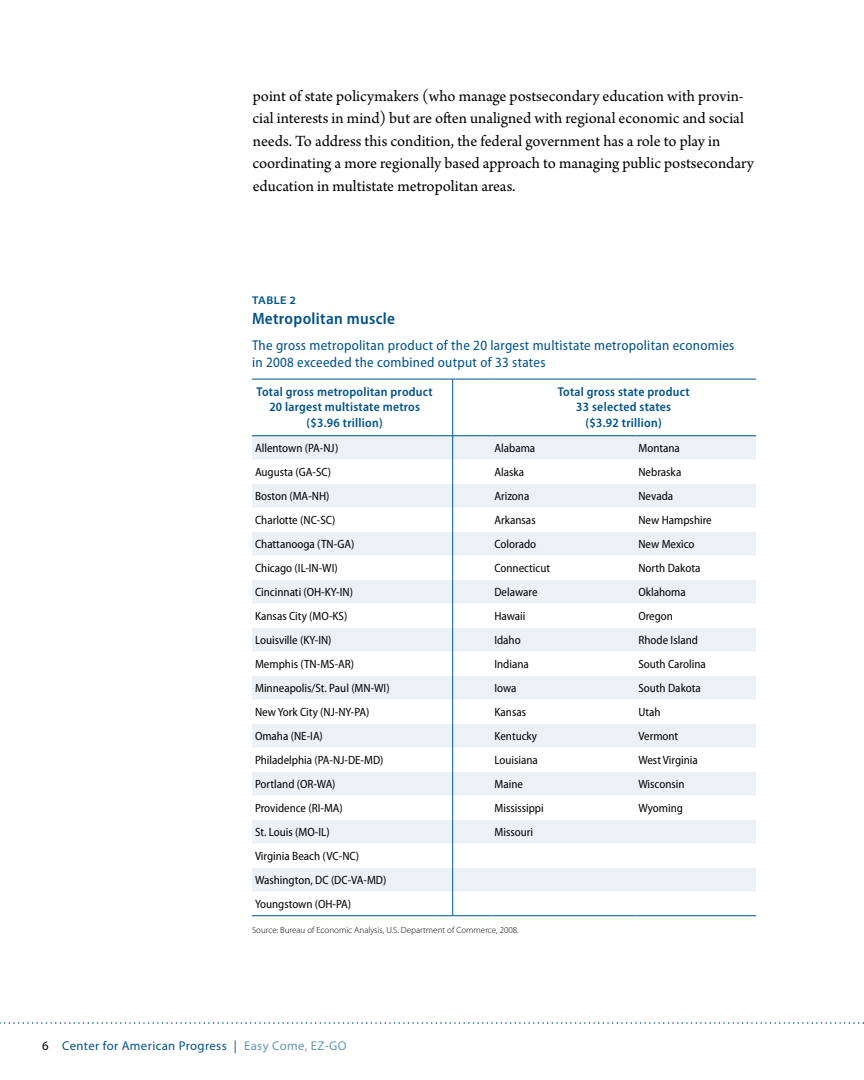
<style>
.page{position:relative;width:864px;height:1080px;background:#fff}
.page>*{position:absolute;margin:0;border:0;box-sizing:border-box;transform-origin:0 0}
.t1{font:16.5px/22.5px "Arno Pro";color:#000}
.t2{font:600 semi-condensed 16.5px "Myriad Pro";letter-spacing:.02em;color:#005288}
.t3{font:semi-condensed 14.25px/17.1px "Myriad Pro";letter-spacing:.02em;color:#005288}
.t4{font:600 semi-condensed 12.75px/15.3px "Myriad Pro";letter-spacing:.02em;color:#005288;text-align:center}
.t5{font:12.75px "Myriad Pro";letter-spacing:.03em;color:#005288}
.t6{font:semi-condensed 12px/24px "Myriad Pro";color:#000}
.t7{font:600 semi-expanded 11.25px "Myriad Pro";letter-spacing:.04em;color:#005288}
.t8{font:300 9px "Myriad Pro";color:#000}
.s1{color:#000}
.s2{color:#6697b8}
</style>
<div class="page">
<svg style="left:0;top:1022px;width:864px;height:2px"></svg>
<div style="left:252px;top:436px;width:504px;height:24px;background:#ebf1f5"></div>
<svg style="left:252px;top:460px;width:504px;height:455px"></svg>
<svg style="left:437px;top:379px;width:15px;height:1px"></svg>
<hr style="left:453px;top:379px;width:38px;height:1px;background:#005288">
<hr style="left:491px;top:379px;width:144px;height:1px;background:#005288">
<hr style="left:635px;top:379px;width:121px;height:1px;background:#005288">
<hr style="left:453px;top:435px;width:38px;height:1px;background:#005288">
<hr style="left:491px;top:435px;width:144px;height:1px;background:#005288">
<hr style="left:635px;top:435px;width:121px;height:1px;background:#005288">
<hr style="left:452px;top:379px;width:1px;height:57px;background:#005288">
<hr style="left:252px;top:915px;width:185px;height:1px;background:#005288">
<svg style="left:437px;top:435px;width:16px;height:481px"></svg>
<hr style="left:453px;top:915px;width:38px;height:1px;background:#005288">
<hr style="left:491px;top:915px;width:144px;height:1px;background:#005288">
<hr style="left:635px;top:915px;width:121px;height:1px;background:#005288">
<hr style="left:252px;top:379px;width:185px;height:1px;background:#005288">
<hr style="left:252px;top:435px;width:185px;height:1px;background:#005288">
<p class="t1" style="left:252px;top:85px;width:503px">point of state policymakers (who manage postsecondary education with provin&shy;cial interests in mind) but are often unaligned with regional economic and social needs. To address this condition, the federal government has a role to play in coordinating a more regionally based approach to managing public postsecondary education in multistate metropolitan areas.</p>
<p class="t7" style="left:252px;top:294px;width:46px">Table 2</p>
<h1 class="t2" style="left:252px;top:309px;width:145px">Metropolitan muscle</h1>
<p class="t3" style="left:252px;top:337px;width:484px">The gross metropolitan product of the 20 largest multistate metropolitan economies in 2008 exceeded the combined output of 33 states</p>
<p class="t4" style="left:257px;top:384px;width:178px">Total gross metropolitan product<br>20 largest multistate metros ($3.96 trillion)</p>
<p class="t4" style="left:558px;top:384px;width:133px">Total gross state product<br>33 selected states<br>($3.92 trillion)</p>
<p class="t6" style="left:255px;top:436px;width:85px">Allentown (PA-NJ)</p>
<p class="t6" style="left:494px;top:436px;width:42px">Alabama</p>
<p class="t6" style="left:638px;top:436px;width:43px">Montana</p>
<p class="t6" style="left:255px;top:460px;width:78px">Augusta (GA-SC)</p>
<p class="t6" style="left:494px;top:460px;width:31px">Alaska</p>
<p class="t6" style="left:638px;top:460px;width:44px">Nebraska</p>
<p class="t6" style="left:255px;top:484px;width:76px">Boston (MA-NH)</p>
<p class="t6" style="left:494px;top:484px;width:37px">Arizona</p>
<p class="t6" style="left:638px;top:484px;width:36px">Nevada</p>
<p class="t6" style="left:255px;top:508px;width:82px">Charlotte (NC-SC)</p>
<p class="t6" style="left:494px;top:508px;width:43px">Arkansas</p>
<p class="t6" style="left:638px;top:508px;width:75px">New Hampshire</p>
<p class="t6" style="left:255px;top:532px;width:101px">Chattanooga (TN-GA)</p>
<p class="t6" style="left:494px;top:532px;width:43px">Colorado</p>
<p class="t6" style="left:638px;top:532px;width:58px">New Mexico</p>
<p class="t6" style="left:255px;top:556px;width:84px">Chicago (IL-IN-WI)</p>
<p class="t6" style="left:494px;top:556px;width:57px">Connecticut</p>
<p class="t6" style="left:638px;top:556px;width:64px">North Dakota</p>
<p class="t6" style="left:255px;top:580px;width:100px">Cincinnati (OH-KY-IN)</p>
<p class="t6" style="left:494px;top:580px;width:45px">Delaware</p>
<p class="t6" style="left:638px;top:580px;width:49px">Oklahoma</p>
<p class="t6" style="left:255px;top:604px;width:94px">Kansas City (MO-KS)</p>
<p class="t6" style="left:494px;top:604px;width:33px">Hawaii</p>
<p class="t6" style="left:638px;top:604px;width:36px">Oregon</p>
<p class="t6" style="left:255px;top:628px;width:78px">Louisville (KY-IN)</p>
<p class="t6" style="left:494px;top:628px;width:28px">Idaho</p>
<p class="t6" style="left:638px;top:628px;width:61px">Rhode Island</p>
<p class="t6" style="left:255px;top:652px;width:101px">Memphis (TN-MS-AR)</p>
<p class="t6" style="left:494px;top:652px;width:36px">Indiana</p>
<p class="t6" style="left:638px;top:652px;width:69px">South Carolina</p>
<p class="t6" style="left:255px;top:676px;width:136px">Minneapolis/St. Paul (MN-WI)</p>
<p class="t6" style="left:494px;top:676px;width:24px">Iowa</p>
<p class="t6" style="left:638px;top:676px;width:64px">South Dakota</p>
<p class="t6" style="left:255px;top:700px;width:116px">New York City (NJ-NY-PA)</p>
<p class="t6" style="left:494px;top:700px;width:33px">Kansas</p>
<p class="t6" style="left:638px;top:700px;width:24px">Utah</p>
<p class="t6" style="left:255px;top:724px;width:69px">Omaha (NE-IA)</p>
<p class="t6" style="left:494px;top:724px;width:44px">Kentucky</p>
<p class="t6" style="left:638px;top:724px;width:41px">Vermont</p>
<p class="t6" style="left:255px;top:748px;width:130px">Philadelphia (PA-NJ-DE-MD)</p>
<p class="t6" style="left:494px;top:748px;width:45px">Louisiana</p>
<p class="t6" style="left:638px;top:748px;width:61px">West Virginia</p>
<p class="t6" style="left:255px;top:772px;width:82px">Portland (OR-WA)</p>
<p class="t6" style="left:494px;top:772px;width:30px">Maine</p>
<p class="t6" style="left:638px;top:772px;width:48px">Wisconsin</p>
<p class="t6" style="left:255px;top:796px;width:89px">Providence (RI-MA)</p>
<p class="t6" style="left:494px;top:796px;width:51px">Mississippi</p>
<p class="t6" style="left:638px;top:796px;width:46px">Wyoming</p>
<p class="t6" style="left:255px;top:820px;width:76px">St. Louis (MO-IL)</p>
<p class="t6" style="left:494px;top:820px;width:40px">Missouri</p>
<p class="t6" style="left:255px;top:844px;width:133px">Virginia Beach (VC-NC)<br>Washington, DC (DC-VA-MD)<br>Youngstown (OH-PA)</p>
<p class="t8" style="left:252px;top:925px;width:268px">Source: Bureau of Economic Analysis, U.S. Department of Commerce, 2008.</p>
<p class="t5" style="left:42px;top:1038px;width:305px"><span class="s1">6</span> Center for American Progress | <span class="s2">Easy Come, EZ-GO</span></p>
</div>
